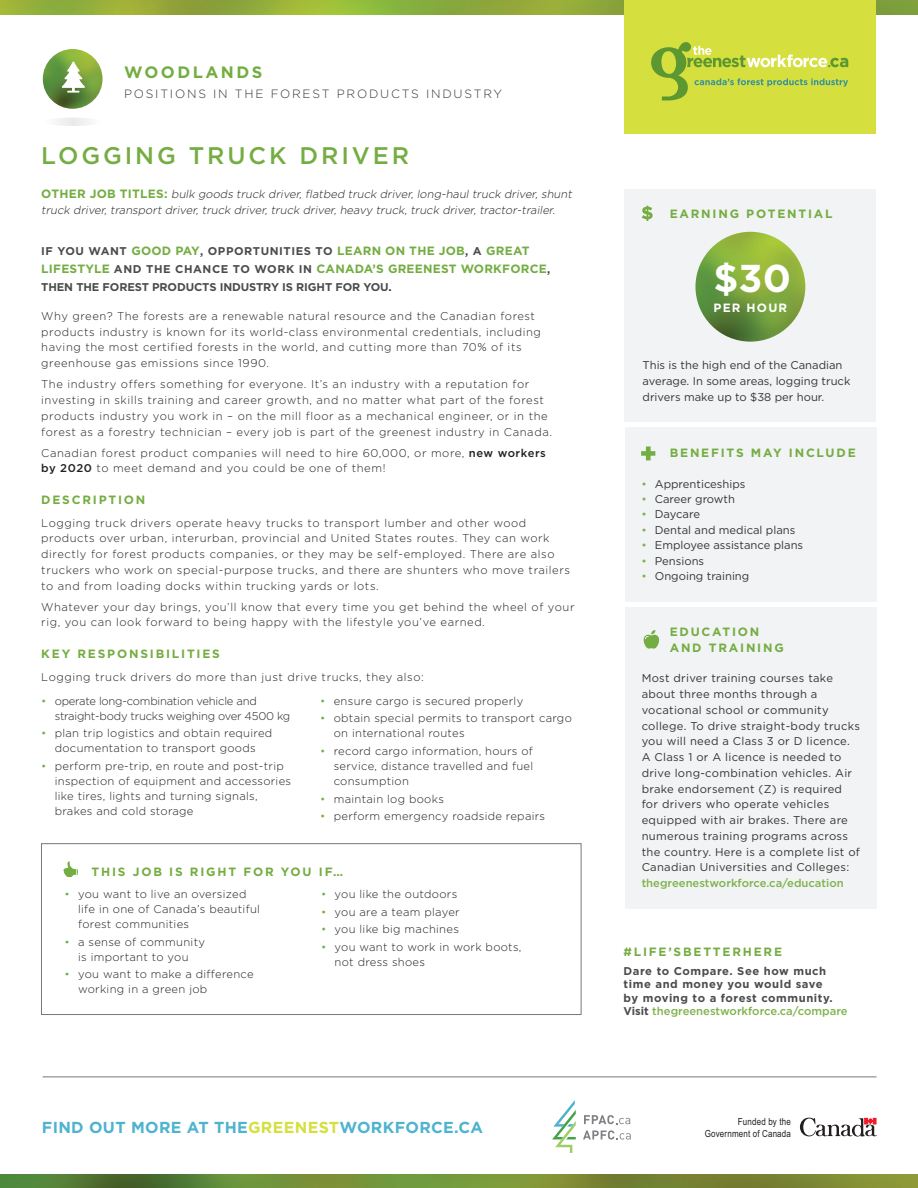
<style>
.page{position:relative;width:918px;height:1188px;background:#fff}
.page>*{position:absolute;margin:0;border:0;box-sizing:border-box;transform-origin:0 0}
.t1{font:700 38.85px "Gotham";color:#fff}
.t2{font:500 24px "Gotham";letter-spacing:.12em;color:#74ad42}
.t3{font:700 16.5px "Gotham";letter-spacing:.15em;color:#74ad42}
.t4{font:700 15.9px "Gotham";letter-spacing:.02em;color:#4db3cf}
.t5{font:700 12px/16.5px "Gotham";letter-spacing:.15em;color:#74ad42}
.t6{font:700 12px "Gotham";letter-spacing:.02em;color:#74ad42}
.t7{font:300 12px "Gotham";letter-spacing:.15em;color:#363536}
.t8{font:700 12px "Gotham";letter-spacing:.1em;color:#fff}
.t9{font:300 11.25px/15.8px "Gotham";letter-spacing:.045em;color:#231f20}
.t10{font:300 11.25px/15px "Gotham";letter-spacing:.025em;color:#231f20}
.t11{font:11.25px/15.8px "Gotham";letter-spacing:.025em;color:#363536}
.t12{font:11.25px/15.8px "Gotham";color:#363536}
.t13{font:italic 300 11.25px/15.8px "Gotham";color:#231f20}
.t14{font:700 11.25px/13.5px "Gotham";letter-spacing:.05em;color:#4b4c4d}
.t15{font:300 11.25px/15px "Gotham";letter-spacing:-.02em;color:#231f20}
.t16{font:700 11.25px "Gotham";letter-spacing:-.01em;color:#4b4c4d}
.t17{font:500 11.25px "Gotham";color:#7eb24b}
.t18{font:11.25px "Gotham";letter-spacing:-.01em;color:#363536}
.t19{font:9.75px/11.7px "Arial Narrow";letter-spacing:.015em;color:#231f20;text-align:right}
.s1{font-weight:700;font-style:normal;font-size:12px;color:#74ad42}
.s2{font-size:12px;color:#74ad42}
.s3{font-size:11.25px;color:#4b4c4d}
.s4{color:#363536}
.s5{font-weight:500}
.s6{color:#74ad42}
.s7{color:#7eb24b}
.s8{font-weight:500;color:#7eb24b}
.s9{color:#d5df3e}
</style>
<div class="page">
<div style="left:41px;top:843px;width:540px;height:172px;border:1px solid #76787b"></div>
<div style="left:625px;top:427px;width:252px;height:175px;background:#f2f3f4"></div>
<div style="left:625px;top:189px;width:251px;height:233px;background:#f2f3f4"></div>
<div style="left:625px;top:608px;width:252px;height:301px;background:#f2f3f4"></div>
<img style="left:0;top:0;width:918px;height:14px">
<img style="left:0;top:1174px;width:918px;height:14px">
<img style="left:43px;top:49px;width:60px;height:60px;border-radius:30px">
<div style="left:43px;top:118px;width:60px;height:8px;background:#f3f3f3;border-radius:50%"></div>
<svg style="left:62px;top:61px;width:23px;height:32px"></svg>
<svg style="left:641px;top:446px;width:14px;height:14px"></svg>
<svg style="left:642px;top:206px;width:11px;height:15px"></svg>
<img style="left:695px;top:232px;width:110px;height:110px;border-radius:55px">
<svg style="left:643px;top:630px;width:17px;height:19px"></svg>
<svg style="left:63px;top:861px;width:15px;height:16px"></svg>
<div style="left:625px;top:0;width:251px;height:133px;background:#d5df3e"></div>
<svg style="left:651px;top:42px;width:197px;height:58px"></svg>
<svg style="left:552px;top:1100px;width:24px;height:53px"></svg>
<svg style="left:584px;top:1115px;width:46px;height:9px"></svg>
<svg style="left:583px;top:1130px;width:48px;height:10px"></svg>
<hr style="left:43px;top:1077px;width:834px;height:1px;background:#76787b">
<svg style="left:800px;top:1117px;width:77px;height:20px"></svg>
<h3 class="t3" style="left:124px;top:62px;width:140px">WOODLANDS</h3>
<p class="t7" style="left:124px;top:86px;width:380px">POSITIONS IN THE FOREST PRODUCTS INDUSTRY</p>
<h2 class="t2" style="left:41px;top:140px;width:369px">LOGGING TRUCK DRIVER</h2>
<p class="t13" style="left:41px;top:186px;width:534px"><span class="s1">O T H E R J O B T I T L E S :</span> bulk goods truck driver, flatbed truck driver, long-haul truck driver, shunt truck driver, transport driver, truck driver, truck driver, heavy truck, truck driver, tractor-trailer.</p>
<p class="t14" style="left:41px;top:244px;width:490px">IF YOU WANT <span class="s2">GOOD PAY</span>, OPPORTUNITIES TO <span class="s2">LEARN ON THE JOB</span>, A <span class="s2">GREAT</span></p>
<p class="t6" style="left:41px;top:260px;width:511px">LIFESTYLE <span class="s3">AND THE CHANCE TO WORK IN</span> CANADA’S GREENEST WORKFORCE<span class="s3">,</span></p>
<p class="t16" style="left:41px;top:279px;width:352px">THEN THE FOREST PRODUCTS INDUSTRY IS RIGHT FOR YOU<span class="s4">.</span></p>
<p class="t9" style="left:41px;top:308px;width:501px">Why green? The forests are a renewable natural resource and the Canadian forest products industry is known for its world-class environmental credentials, including having the most certified forests in the world, and cutting more than 70% of its greenhouse gas emissions since 1990.</p>
<p class="t9" style="left:41px;top:376px;width:512px">The industry offers something for everyone. It’s an industry with a reputation for investing in skills training and career growth, and no matter what part of the forest products industry you work in – on the mill floor as a mechanical engineer, or in the forest as a forestry technician – every job is part of the greenest industry in Canada.</p>
<p class="t9" style="left:41px;top:445px;width:506px">Canadian forest product companies will need to hire 60,000, or more, <span class="s5">new workers by 2020</span> to meet demand and you could be one of them!</p>
<p class="t5" style="left:41px;top:491px;width:106px">DESCRIPTION</p>
<p class="t9" style="left:41px;top:514px;width:530px">Logging truck drivers operate heavy trucks to transport lumber and other wood products over urban, interurban, provincial and United States routes. They can work directly for forest products companies, or they may be self-employed. There are also truckers who work on special-purpose trucks, and there are shunters who move trailers to and from loading docks within trucking yards or lots.</p>
<p class="t9" style="left:41px;top:599px;width:535px">Whatever your day brings, you’ll know that every time you get behind the wheel of your rig, you can look forward to being happy with the lifestyle you’ve earned.</p>
<p class="t5" style="left:41px;top:646px;width:180px">KEY RESPONSIBILITIES</p>
<p class="t9" style="left:41px;top:668px;width:384px">Logging truck drivers do more than just drive trucks, they also:</p>
<p class="t15" style="left:55px;top:693px;width:237px;text-indent:-14px"><span class="s6">•</span> operate long-combination vehicle and straight-body trucks weighing over 4500 kg</p>
<p class="t10" style="left:41px;top:726px;width:233px;text-align:center"><span class="s6">•</span> plan trip logistics and obtain required documentation to transport goods</p>
<p class="t10" style="left:55px;top:758px;width:238px;text-indent:-14px"><span class="s6">•</span> perform pre-trip, en route and post-trip inspection of equipment and accessories like tires, lights and turning signals, brakes and cold storage</p>
<p class="t10" style="left:320px;top:693px;width:205px"><span class="s6">•</span> ensure cargo is secured properly</p>
<p class="t10" style="left:334px;top:711px;width:240px;text-indent:-14px"><span class="s6">•</span> obtain special permits to transport cargo on international routes</p>
<p class="t9" style="left:334px;top:743px;width:201px;line-height:15px;text-align:justify;text-indent:-14px"><span class="s6">•</span> record cargo information, hours of service, distance travelled and fuel consumption</p>
<p class="t10" style="left:320px;top:791px;width:125px"><span class="s6">•</span> maintain log books</p>
<p class="t10" style="left:320px;top:809px;width:226px"><span class="s6">•</span> perform emergency roadside repairs</p>
<p class="t5" style="left:92px;top:864px;width:253px">THIS JOB IS RIGHT FOR YOU IF…</p>
<p class="t10" style="left:78px;top:886px;width:183px;text-indent:-14px"><span class="s6">•</span> you want to live an oversized life in one of Canada’s beautiful forest communities</p>
<p class="t10" style="left:65px;top:934px;width:142px;text-align:center"><span class="s6">•</span> a sense of community is important to you</p>
<p class="t10" style="left:78px;top:967px;width:177px;text-indent:-14px"><span class="s6">•</span> you want to make a difference working in a green job</p>
<p class="t10" style="left:321px;top:886px;width:138px"><span class="s6">•</span> you like the outdoors</p>
<p class="t10" style="left:321px;top:904px;width:140px"><span class="s6">•</span> you are a team player</p>
<p class="t10" style="left:321px;top:922px;width:139px"><span class="s6">•</span> you like big machines</p>
<p class="t10" style="left:335px;top:939px;width:188px;text-indent:-14px"><span class="s6">•</span> you want to work in work boots, not dress shoes</p>
<p class="t5" style="left:670px;top:205px;width:164px">EARNING POTENTIAL</p>
<h1 class="t1" style="left:714px;top:253px;width:79px">$30</h1>
<p class="t8" style="left:714px;top:300px;width:75px">PER HOUR</p>
<p class="t12" style="left:643px;top:357px;width:209px">This is the high end of the Canadian average. In some areas, logging truck drivers make up to $38 per hour.</p>
<p class="t5" style="left:670px;top:445px;width:188px">BENEFITS MAY INCLUDE</p>
<p class="t12" style="left:641px;top:476px;width:106px"><span class="s7">•</span> Apprenticeships</p>
<p class="t12" style="left:641px;top:491px;width:95px"><span class="s7">•</span> Career growth</p>
<p class="t18" style="left:641px;top:507px;width:60px"><span class="s7">•</span> Daycare</p>
<p class="t12" style="left:641px;top:522px;width:156px"><span class="s7">•</span> Dental and medical plans</p>
<p class="t12" style="left:641px;top:537px;width:163px"><span class="s7">•</span> Employee assistance plans</p>
<p class="t12" style="left:641px;top:552px;width:64px"><span class="s7">•</span> Pensions</p>
<p class="t12" style="left:641px;top:568px;width:110px"><span class="s7">•</span> Ongoing training</p>
<p class="t5" style="left:670px;top:623px;width:116px">EDUCATION<br>AND TRAINING</p>
<p class="t11" style="left:642px;top:670px;width:220px">Most driver training courses take about three months through a vocational school or community college. To drive straight-body trucks you will need a Class 3 or D licence.<br>A Class 1 or A licence is needed to drive long-combination vehicles. Air brake endorsement (Z) is required for drivers who operate vehicles equipped with air brakes. There are numerous training programs across the country. Here is a complete list of Canadian Universities and Colleges:</p>
<p class="t17" style="left:642px;top:876px;width:204px">thegreenestworkforce.ca/education</p>
<p class="t5" style="left:624px;top:943px;width:160px">#LIFE’SBETTERHERE</p>
<p class="t14" style="left:624px;top:964px;width:225px">Dare to Compare. See how much time and money you would save<br>by moving to a forest community.<br>Visit <span class="s8">thegreenestworkforce.ca/compare</span></p>
<h3 class="t4" style="left:42px;top:1116px;width:443px">FIND OUT MORE AT THE<span class="s9">GREENEST</span>WORKFORCE.CA</h3>
<p class="t19" style="left:705px;top:1115px;width:88px">Funded by the<br>Government of Canada</p>
</div>
